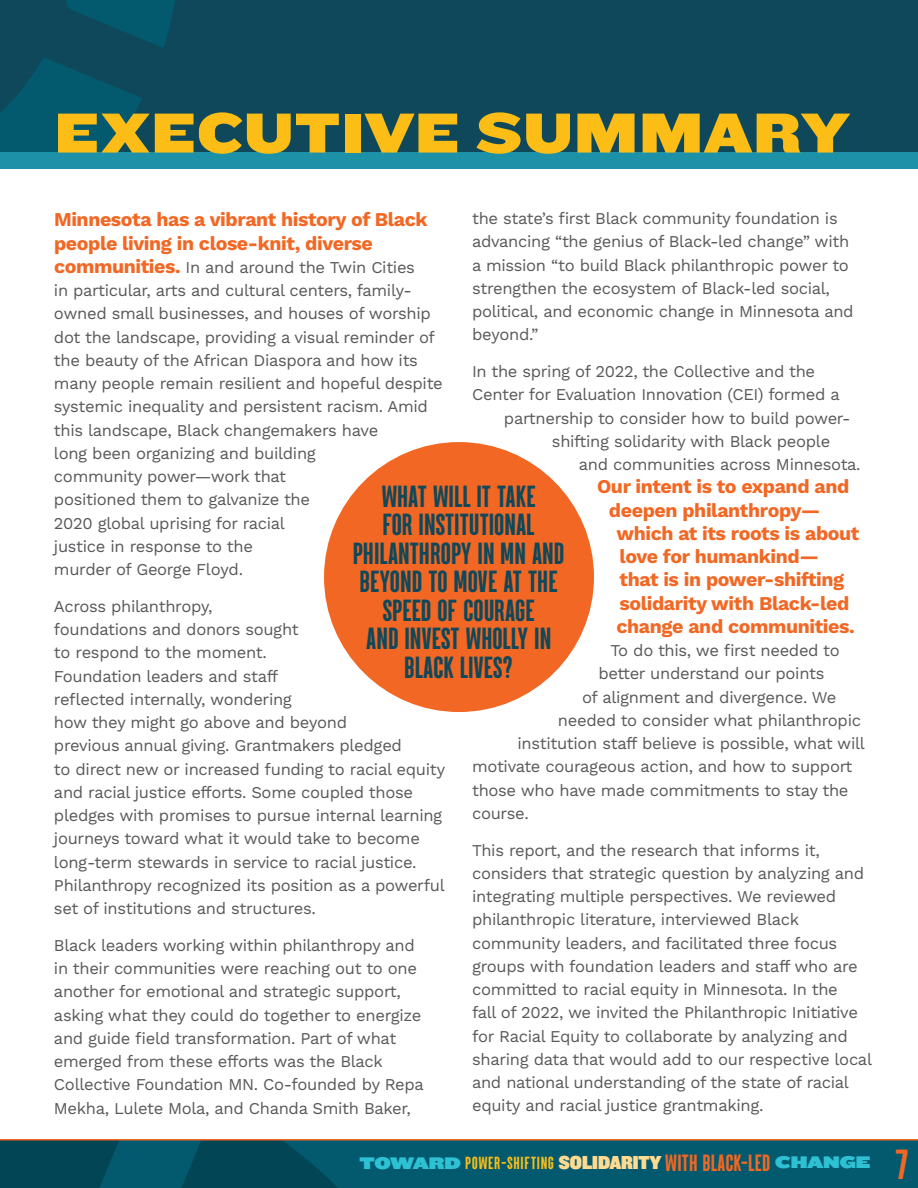
<style>
.page{position:relative;width:918px;height:1188px;background:#fff}
.page>*{position:absolute;margin:0;border:0;box-sizing:border-box;transform-origin:0 0}
.t1{font:58.5px "Knockout 73 Full Heviweight";color:#fbbd16}
.t2{font:900 45px "Parkson";color:#f26723}
.t3{font:900 32.7px/28.5px "Parkson";letter-spacing:-.01em;color:#0f485a;text-align:center}
.t4{font:700 19.5px/23.2px "Work Sans";letter-spacing:-.02em;color:#f26723}
.t5{font:900 18.75px "Parkson";letter-spacing:.03em;color:#fbbd16}
.t6{font:16.5px/23.2px "Work Sans";letter-spacing:-.02em;color:#58585b}
.s1{font-weight:700;font-size:19.5px;color:#f26723}
.s2{font-family:"Knockout 94 Ultmt Sumo";font-weight:400;font-size:17.4px;color:#2ec1d4}
.s3{font-family:"Knockout 91 Ultmt Middlewt";font-weight:400;font-size:19.5px;color:#fedb91}
.s4{font-size:25.2px;color:#f26723}
</style>
<div class="page">
<div style="left:0;top:1140px;width:918px;height:48px;background:#035a6e"></div>
<svg style="left:0;top:1140px;width:148px;height:48px"></svg>
<svg style="left:161px;top:1140px;width:266px;height:48px"></svg>
<div style="left:0;top:0;width:918px;height:154px;background:#0f485a"></div>
<svg style="left:66px;top:0;width:109px;height:48px"></svg>
<svg style="left:0;top:58px;width:142px;height:94px"></svg>
<div style="left:0;top:152px;width:918px;height:17px;background:#1c91a8"></div>
<div style="left:324px;top:442px;width:270px;height:270px;background:#f26723;border-radius:50%"></div>
<hr style="left:0;top:1139px;width:918px;height:1px;background:#f26723">
<h1 class="t1" style="left:54px;top:92px;width:797px">EXECUTIVE SUMMARY</h1>
<p class="t6" style="left:472px;top:208px;width:383px">the state’s first Black community foundation is advancing “the genius of Black-led change” with a mission “to build Black philanthropic power to strengthen the ecosystem of Black-led social, political, and economic change in Minnesota and beyond.”</p>
<p class="t6" style="left:472px;top:361px;width:345px">In the spring of 2022, the Collective and the</p>
<p class="t6" style="left:472px;top:384px;width:369px">Center for Evaluation Innovation (CEI) formed a</p>
<p class="t6" style="left:504px;top:407px;width:348px">partnership to consider how to build power-</p>
<p class="t6" style="left:552px;top:430px;width:280px">shifting solidarity with Black people</p>
<p class="t6" style="left:579px;top:454px;width:283px">and communities across Minnesota.</p>
<p class="t4" style="left:597px;top:476px;width:254px">Our intent is to expand and</p>
<p class="t4" style="left:609px;top:499px;width:213px">deepen philanthropy—</p>
<p class="t4" style="left:616px;top:523px;width:244px">which at its roots is about</p>
<p class="t4" style="left:620px;top:546px;width:201px">love for humankind—</p>
<p class="t4" style="left:620px;top:569px;width:226px">that is in power-shifting</p>
<p class="t4" style="left:620px;top:592px;width:231px">solidarity with Black-led</p>
<p class="t4" style="left:616px;top:616px;width:240px">change and communities.</p>
<p class="t6" style="left:610px;top:640px;width:231px">To do this, we first needed to</p>
<p class="t6" style="left:599px;top:663px;width:227px">better understand our points</p>
<p class="t6" style="left:582px;top:686px;width:256px">of alignment and divergence. We</p>
<p class="t6" style="left:558px;top:709px;width:305px">needed to consider what philanthropic</p>
<p class="t6" style="left:517px;top:733px;width:349px">institution staff believe is possible, what will</p>
<p class="t6" style="left:472px;top:756px;width:382px">motivate courageous action, and how to support</p>
<p class="t6" style="left:472px;top:779px;width:378px">those who have made commitments to stay the</p>
<p class="t6" style="left:472px;top:802px;width:58px">course.</p>
<p class="t6" style="left:472px;top:839px;width:401px">This report, and the research that informs it, considers that strategic question by analyzing and integrating multiple perspectives. We reviewed philanthropic literature, interviewed Black community leaders, and facilitated three focus groups with foundation leaders and staff who are committed to racial equity in Minnesota. In the<br>fall of 2022, we invited the Philanthropic Initiative for Racial Equity to collaborate by analyzing and sharing data that would add to our respective local and national understanding of the state of racial equity and racial justice grantmaking.</p>
<p class="t4" style="left:54px;top:209px;width:375px">Minnesota has a vibrant history of Black people living in close-knit, diverse</p>
<p class="t6" style="left:54px;top:256px;width:390px"><span class="s1">communities.</span> In and around the Twin Cities<br>in particular, arts and cultural centers, family&shy;owned small businesses, and houses of worship dot the landscape, providing a visual reminder of the beauty of the African Diaspora and how its many people remain resilient and hopeful despite systemic inequality and persistent racism. Amid this landscape, Black changemakers have<br>long been organizing and building<br>community power—work that<br>positioned them to galvanize the<br>2020 global uprising for racial<br>justice in response to the<br>murder of George Floyd.</p>
<p class="t6" style="left:54px;top:595px;width:393px">Across philanthropy,<br>foundations and donors sought<br>to respond to the moment.<br>Foundation leaders and staff<br>reflected internally, wondering<br>how they might go above and beyond<br>previous annual giving. Grantmakers pledged<br>to direct new or increased funding to racial equity and racial justice efforts. Some coupled those pledges with promises to pursue internal learning journeys toward what it would take to become long-term stewards in service to racial justice.<br>Philanthropy recognized its position as a powerful set of institutions and structures.</p>
<p class="t6" style="left:54px;top:934px;width:371px">Black leaders working within philanthropy and in their communities were reaching out to one another for emotional and strategic support, asking what they could do together to energize and guide field transformation. Part of what emerged from these efforts was the Black Collective Foundation MN. Co-founded by Repa Mekha, Lulete Mola, and Chanda Smith Baker,</p>
<h3 class="t3" style="left:353px;top:481px;width:213px">WHAT WILL IT TAKE<br>FOR INSTITUTIONAL<br>PHILANTHROPY IN MN AND<br>BEYOND TO MOVE AT THE<br>SPEED OF COURAGE<br>AND INVEST WHOLLY IN<br>BLACK LIVES?</h3>
<p class="t5" style="left:359px;top:1153px;width:512px"><span class="s2">TOWARD</span> POWER-SHIFTING <span class="s3">SOLIDARITY</span> <span class="s4">WITH BLACK-LED</span> <span class="s2">CHANGE</span></p>
<h2 class="t2" style="left:895px;top:1141px;width:15px">7</h2>
</div>
